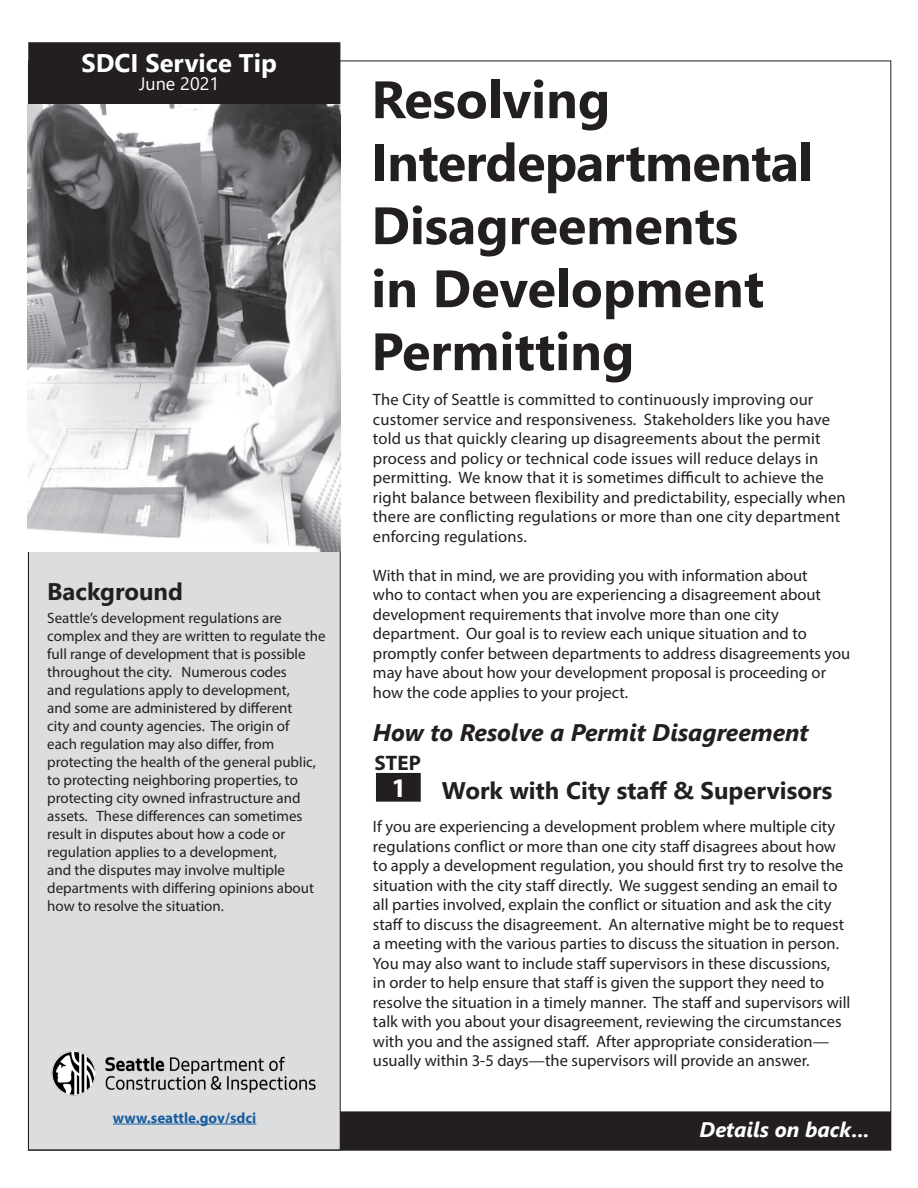
<style>
.page{position:relative;width:918px;height:1188px;background:#fff}
.page>*{position:absolute;margin:0;border:0;box-sizing:border-box;transform-origin:0 0}
.t1{font:700 52.5px/63px "Segoe UI";color:#231f20}
.t2{font:700 27px "Myriad Pro";color:#fff}
.t3{font:700 25.5px "Segoe UI";color:#fff}
.t4{font:700 24px "Segoe UI";color:#231f20}
.t5{font:italic 700 24px "Segoe UI";color:#231f20}
.Body_text_-_no_inden{font:italic 700 21px "Segoe UI";color:#fff}
.t6{font:700 21px "Myriad Pro";color:#231f20}
.t7{font:18px "Segoe UI";color:#fff}
.t8{font:16.5px/19.5px "Myriad Pro";color:#231f20}
.t9{font:15px/18px "Myriad Pro";color:#231f20}
.t10{font:700 15px "Myriad Pro";color:#175d9e}
</style>
<div class="page">
<div style="left:28px;top:106px;width:312px;height:1044px;background:#dcdddf"></div>
<div style="left:377px;top:774px;width:43px;height:27px;background:#231f20"></div>
<div style="left:376px;top:773px;width:45px;height:29px;border:2px solid #231f20"></div>
<div style="left:341px;top:1112px;width:549px;height:38px;background:#231f20"></div>
<div style="left:340px;top:1111px;width:551px;height:39px;border:2px solid #231f20"></div>
<div style="left:29px;top:43px;width:311px;height:63px;background:#231f20"></div>
<div style="left:28px;top:42px;width:312px;height:64px;border:2px solid #231f20"></div>
<hr style="left:27px;top:551px;width:313px;height:1px;background:#231f20">
<hr style="left:113px;top:1124px;width:143px;height:1px;background:#175d9e">
<img style="left:51px;top:1051px;width:265px;height:45px">
<img style="left:28px;top:105px;width:312px;height:447px">
<p class="t3" style="left:81px;top:38px;width:197px">SDCI Service Tip</p>
<p class="t7" style="left:139px;top:66px;width:81px">June 2021</p>
<p class="t4" style="left:47px;top:568px;width:137px">Background</p>
<p class="t9" style="left:47px;top:609px;width:280px">Seattle’s development regulations are complex and they are written to regulate the full range of development that is possible throughout the city. Numerous codes<br>and regulations apply to development,<br>and some are administered by different<br>city and county agencies. The origin of<br>each regulation may also differ, from protecting the health of the general public, to protecting neighboring properties, to protecting city owned infrastructure and assets. These differences can sometimes result in disputes about how a code or regulation applies to a development,<br>and the disputes may involve multiple departments with differing opinions about how to resolve the situation.</p>
<p class="t10" style="left:113px;top:1108px;width:145px">www.seattle.gov/sdci</p>
<p class="t1" style="left:371px;top:64px;width:443px">Resolving<br>Interdepartmental<br>Disagreements<br>in Development<br>Permitting</p>
<p class="t8" style="left:373px;top:390px;width:474px">The City of Seattle is committed to continuously improving our customer service and responsiveness. Stakeholders like you have told us that quickly clearing up disagreements about the permit process and policy or technical code issues will reduce delays in permitting. We know that it is sometimes difficult to achieve the right balance between flexibility and predictability, especially when there are conflicting regulations or more than one city department enforcing regulations.</p>
<p class="t8" style="left:373px;top:565px;width:479px">With that in mind, we are providing you with information about<br>who to contact when you are experiencing a disagreement about development requirements that involve more than one city department. Our goal is to review each unique situation and to promptly confer between departments to address disagreements you may have about how your development proposal is proceeding or how the code applies to your project.</p>
<p class="t5" style="left:373px;top:710px;width:437px">How to Resolve a Permit Disagreement</p>
<p class="t4" style="left:442px;top:768px;width:392px">Work with City staff &amp; Supervisors</p>
<p class="t8" style="left:373px;top:817px;width:479px">If you are experiencing a development problem where multiple city regulations conflict or more than one city staff disagrees about how to apply a development regulation, you should first try to resolve the situation with the city staff directly. We suggest sending an email to all parties involved, explain the conflict or situation and ask the city staff to discuss the disagreement. An alternative might be to request a meeting with the various parties to discuss the situation in person.<br>You may also want to include staff supervisors in these discussions,<br>in order to help ensure that staff is given the support they need to resolve the situation in a timely manner. The staff and supervisors will talk with you about your disagreement, reviewing the circumstances with you and the assigned staff. After appropriate consideration— usually within 3-5 days—the supervisors will provide an answer.</p>
<p class="t6" style="left:375px;top:749px;width:48px">STEP</p>
<p class="t2" style="left:392px;top:770px;width:16px">1</p>
<p class="Body_text_-_no_inden" style="left:700px;top:1109px;width:171px">Details on back...</p>
</div>
